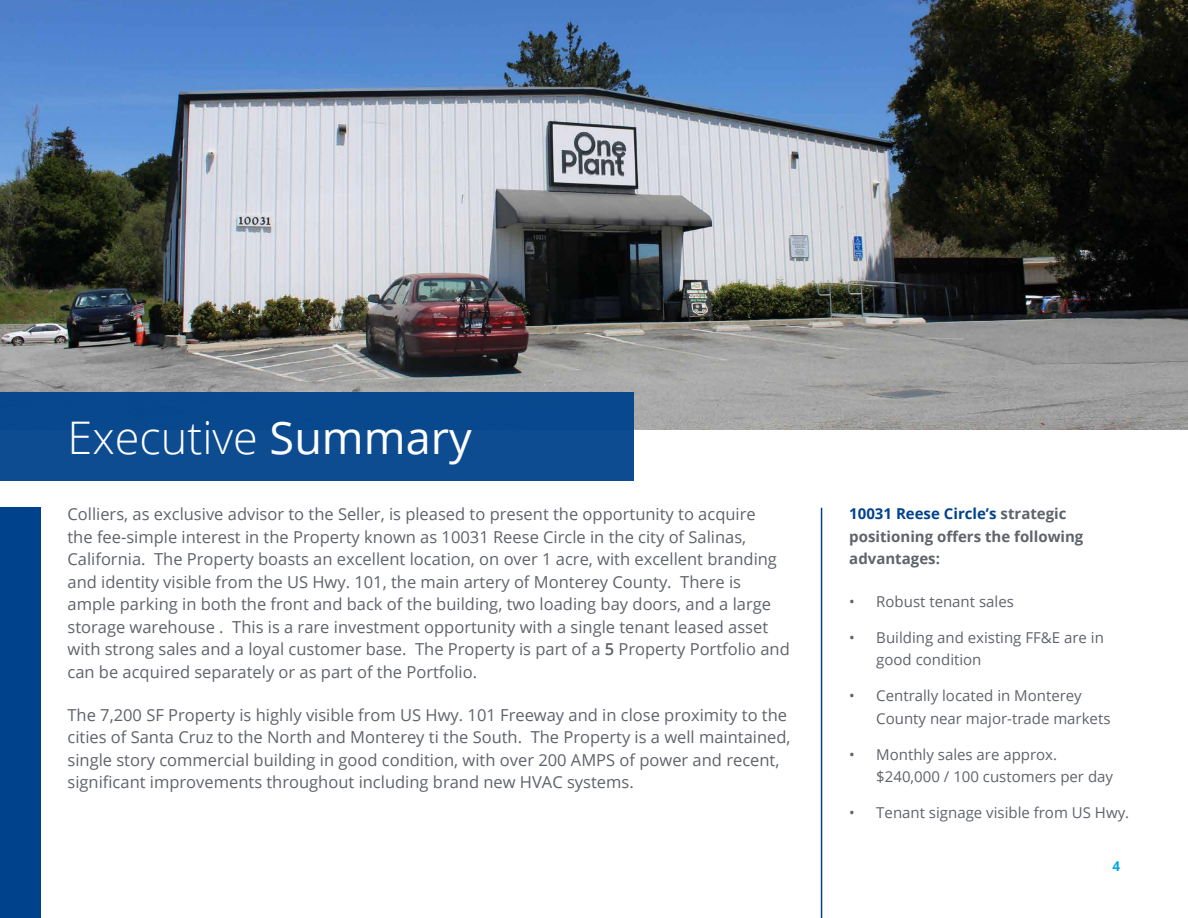
<style>
.page{position:relative;width:1188px;height:918px;background:#fff}
.page>*{position:absolute;margin:0;border:0;box-sizing:border-box;transform-origin:0 0}
.t1{font:300 45px "Open Sans";color:#fff}
.t2{font:16.5px/22.5px "Open Sans";color:#5f636a}
.t3{font:15px/22.5px "Open Sans";color:#5f636a}
.t4{font:700 15px/22.5px "Open Sans";color:#5f636a}
.t5{font:700 13.5px "Open Sans";color:#00a8e4}
.s1{font-weight:400}
.s2{font-weight:600}
.s3{color:#00438c}
</style>
<div class="page">
<img style="left:0;top:0;width:1188px;height:429px">
<div style="left:0;top:508px;width:40px;height:410px;background:#00438c"></div>
<div style="left:0;top:392px;width:633px;height:89px;background:#0d4c91"></div>
<hr style="left:821px;top:508px;width:1px;height:410px;background:#00438c">
<h1 class="t1" style="left:68px;top:407px;width:406px">Executive <span class="s1">Summary</span></h1>
<p class="t2" style="left:68px;top:503px;width:724px">Colliers, as exclusive advisor to the Seller, is pleased to present the opportunity to acquire<br>the fee-simple interest in the Property known as 10031 Reese Circle in the city of Salinas, California. The Property boasts an excellent location, on over 1 acre, with excellent branding and identity visible from the US Hwy. 101, the main artery of Monterey County. There is ample parking in both the front and back of the building, two loading bay doors, and a large storage warehouse . This is a rare investment opportunity with a single tenant leased asset with strong sales and a loyal customer base. The Property is part of a <span class="s2">5</span> Property Portfolio and can be acquired separately or as part of the Portfolio.</p>
<p class="t2" style="left:68px;top:703px;width:725px">The 7,200 SF Property is highly visible from US Hwy. 101 Freeway and in close proximity to the cities of Santa Cruz to the North and Monterey ti the South. The Property is a well maintained, single story commercial building in good condition, with over 200 AMPS of power and recent, significant improvements throughout including brand new HVAC systems.</p>
<p class="t4" style="left:849px;top:502px;width:236px"><span class="s3">10031 Reese Circle’s</span> strategic positioning offers the following advantages:</p>
<p class="t3" style="left:849px;top:590px;width:166px">• Robust tenant sales</p>
<p class="t3" style="left:876px;top:626px;width:229px;text-indent:-27px">• Building and existing FF&amp;E are in good condition</p>
<p class="t3" style="left:876px;top:684px;width:236px;text-indent:-27px">• Centrally located in Monterey<br>County near major-trade markets</p>
<p class="t3" style="left:876px;top:743px;width:238px;text-indent:-27px">• Monthly sales are approx. $240,000 / 100 customers per day</p>
<p class="t3" style="left:849px;top:801px;width:281px">• Tenant signage visible from US Hwy.</p>
<p class="t5" style="left:1113px;top:857px;width:9px">4</p>
</div>
